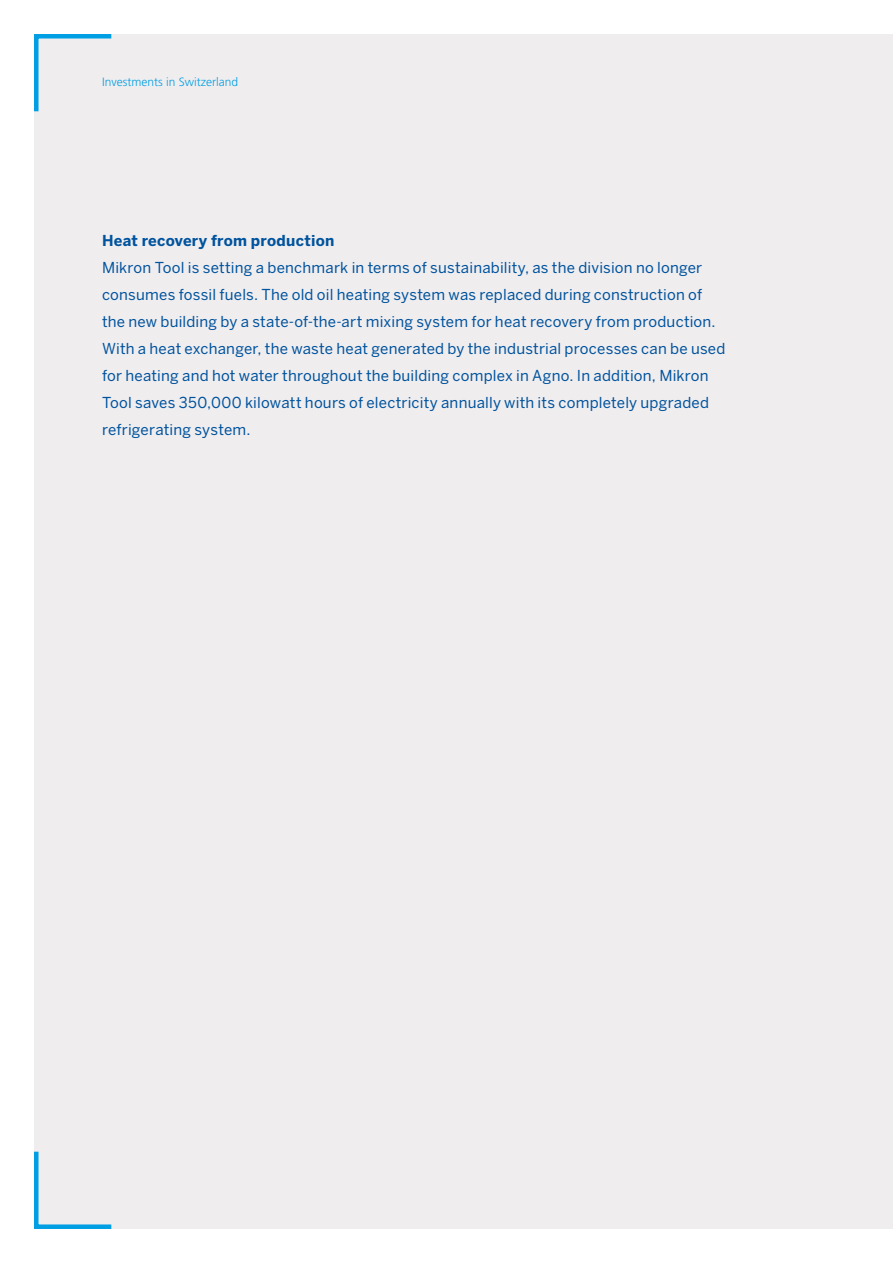
<style>
.page{position:relative;width:893px;height:1263px;background:#fff}
.page>*{position:absolute;margin:0;border:0;box-sizing:border-box;transform-origin:0 0}
.t1{font:15px/27px "Benton Sans";letter-spacing:.015em;color:#00539d}
.t2{font:700 15px "Benton Sans";letter-spacing:.015em;color:#00539d}
.t3{font:300 12px "Frutiger LT Std";color:#009fe3}
</style>
<div class="page">
<div style="left:34px;top:34px;width:859px;height:1195px;background:#f0edef"></div>
<svg style="left:34px;top:1151px;width:78px;height:78px"></svg>
<svg style="left:34px;top:34px;width:78px;height:78px"></svg>
<p class="t3" style="left:102px;top:75px;width:137px">Investments in Switzerland</p>
<p class="t2" style="left:102px;top:231px;width:234px">Heat recovery from production</p>
<p class="t1" style="left:102px;top:254px;width:625px">Mikron Tool is setting a benchmark in terms of sustainability, as the division no longer consumes fossil fuels. The old oil heating system was replaced during construction of the new building by a state-of-the-art mixing system for heat recovery from production.<br>With a heat exchanger, the waste heat generated by the industrial processes can be used for heating and hot water throughout the building complex in Agno. In addition, Mikron Tool saves 350,000 kilowatt hours of electricity annually with its completely upgraded refrigerating system.</p>
</div>
